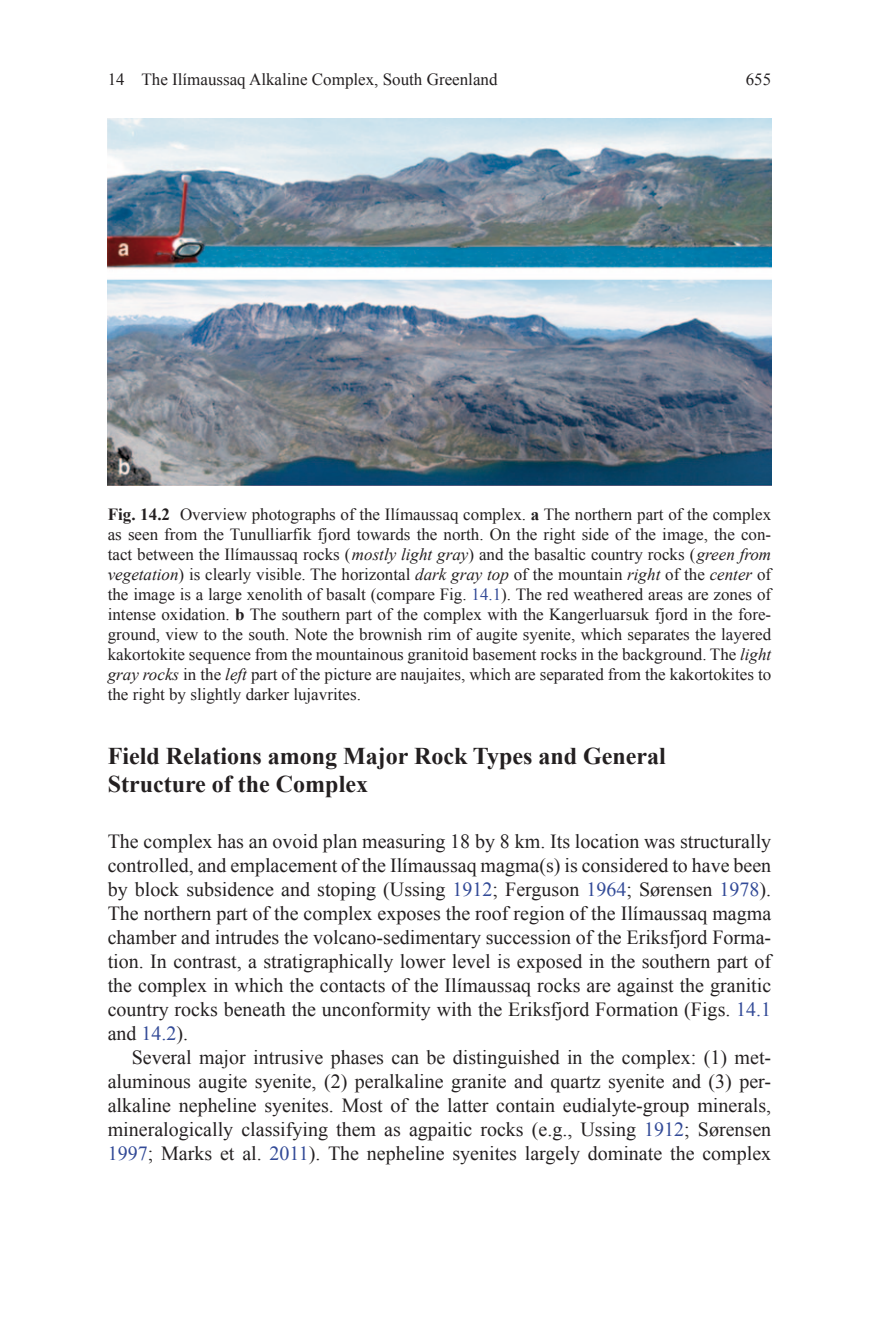
<style>
.page{position:relative;width:879px;height:1333px;background:#fff}
.page>*{position:absolute;margin:0;border:0;box-sizing:border-box;transform-origin:0 0}
.t1{font:700 24px/28px "Times New Roman";color:#231f20}
.t2{font:20px/24px "Times New Roman";color:#231f20;text-align:justify}
.t3{font:17px/20px "Times New Roman";color:#231f20}
.t4{font:17px "Times New Roman PSMT3";color:#231f20}
.s1{font-family:"Times New Roman PS Bold MT2"}
.s2{font-weight:700}
.s3{font-family:"Times New Roman";font-style:italic}
.s4{font-style:italic}
.s5{color:#324a97}
</style>
<div class="page">
<img style="left:108px;top:118px;width:663px;height:367px">
<p class="t3" style="left:108px;top:69px;width:391px">14 The Ilímaussaq Alkaline Complex, South Greenland</p>
<p class="t3" style="left:746px;top:69px;width:27px">655</p>
<p class="t3" style="left:108px;top:503px;width:665px"><span class="s1">Fig. 14.2</span> Overview photographs of the Ilímaussaq complex. <span class="s2">a</span> The northern part of the complex as seen from the Tunulliarfik fjord towards the north. On the right side of the image, the con-</p>
<p class="t4" style="left:108px;top:542px;width:665px">tact between the Ilímaussaq rocks ( <span class="s3">mostly light gray</span>) and the basaltic country rocks ( <span class="s3">green from</span></p>
<p class="t3" style="left:108px;top:563px;width:665px;text-align:justify"><span class="s4">vegetation</span>) is clearly visible. The horizontal <span class="s4">dark gray top</span> of the mountain <span class="s4">right</span> of the <span class="s4">center</span> of the image is a large xenolith of basalt (compare Fig. <span class="s5">14.1</span>). The red weathered areas are zones of intense oxidation. <span class="s2">b</span> The southern part of the complex with the Kangerluarsuk fjord in the fore&shy;ground, view to the south. Note the brownish rim of augite syenite, which separates the layered kakortokite sequence from the mountainous granitoid basement rocks in the background. The <span class="s4">light gray rocks</span> in the <span class="s4">left</span> part of the picture are naujaites, which are separated from the kakortokites to the right by slightly darker lujavrites.</p>
<p class="t1" style="left:108px;top:741px;width:560px">Field Relations among Major Rock Types and General<br>Structure of the Complex</p>
<p class="t2" style="left:108px;top:829px;width:665px">The complex has an ovoid plan measuring 18 by 8 km. Its location was structurally controlled, and emplacement of the Ilímaussaq magma(s) is considered to have been by block subsidence and stoping (Ussing <span class="s5">1912</span>; Ferguson <span class="s5">1964</span>; Sørensen <span class="s5">1978</span>).<br>The northern part of the complex exposes the roof region of the Ilímaussaq magma chamber and intrudes the volcano-sedimentary succession of the Eriksfjord Forma&shy;tion. In contrast, a stratigraphically lower level is exposed in the southern part of the complex in which the contacts of the Ilímaussaq rocks are against the granitic country rocks beneath the unconformity with the Eriksfjord Formation (Figs. <span class="s5">14.1 </span>and <span class="s5">14.2</span>).</p>
<p class="t2" style="left:108px;top:1045px;width:665px;text-indent:24px">Several major intrusive phases can be distinguished in the complex: (1) met&shy;aluminous augite syenite, (2) peralkaline granite and quartz syenite and (3) per&shy;alkaline nepheline syenites. Most of the latter contain eudialyte-group minerals, mineralogically classifying them as agpaitic rocks (e.g., Ussing <span class="s5">1912</span>; Sørensen <span class="s5">1997</span>; Marks et al. <span class="s5">2011</span>). The nepheline syenites largely dominate the complex</p>
</div>
